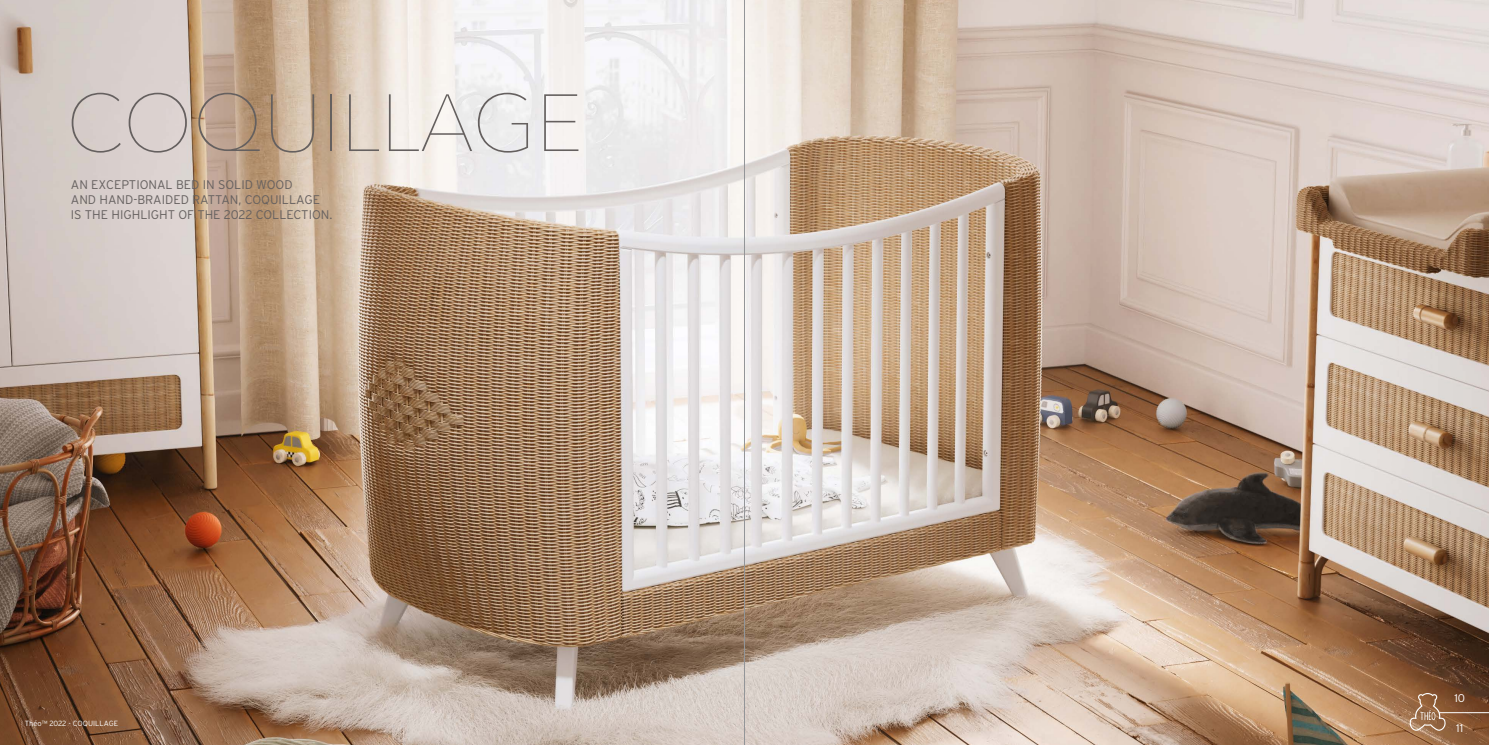
<style>
.page{position:relative;width:1489px;height:745px;background:#fff}
.page>*{position:absolute;margin:0;border:0;box-sizing:border-box;transform-origin:0 0}
.t1{font:200 80px "Avenir Next";color:#65605f}
.t2{font:300 12.5px/15px "Interstate";color:#65605f}
.t3{font:300 11.25px "Interstate";color:#fff}
.t4{font:300 7.5px "Interstate";color:#fff}
</style>
<div class="page">
<img style="left:0;top:0;width:1488px;height:744px">
<svg style="left:1408px;top:692px;width:37px;height:38px"></svg>
<hr style="left:1439px;top:712px;width:49px;height:1px;background:#fff">
<hr style="left:744px;top:0;width:1px;height:744px;background:#939598">
<h1 class="t1" style="left:66px;top:55px;width:518px">COQUILLAGE</h1>
<p class="t2" style="left:71px;top:177px;width:263px">AN EXCEPTIONAL BED IN SOLID WOOD<br>AND HAND-BRAIDED RATTAN, COQUILLAGE<br>IS THE HIGHLIGHT OF THE 2022 COLLECTION.</p>
<p class="t4" style="left:25px;top:718px;width:95px">Théo™ 2022 - COQUILLAGE</p>
<p class="t3" style="left:1454px;top:690px;width:12px">10</p>
<p class="t3" style="left:1455px;top:721px;width:9px">11</p>
</div>
